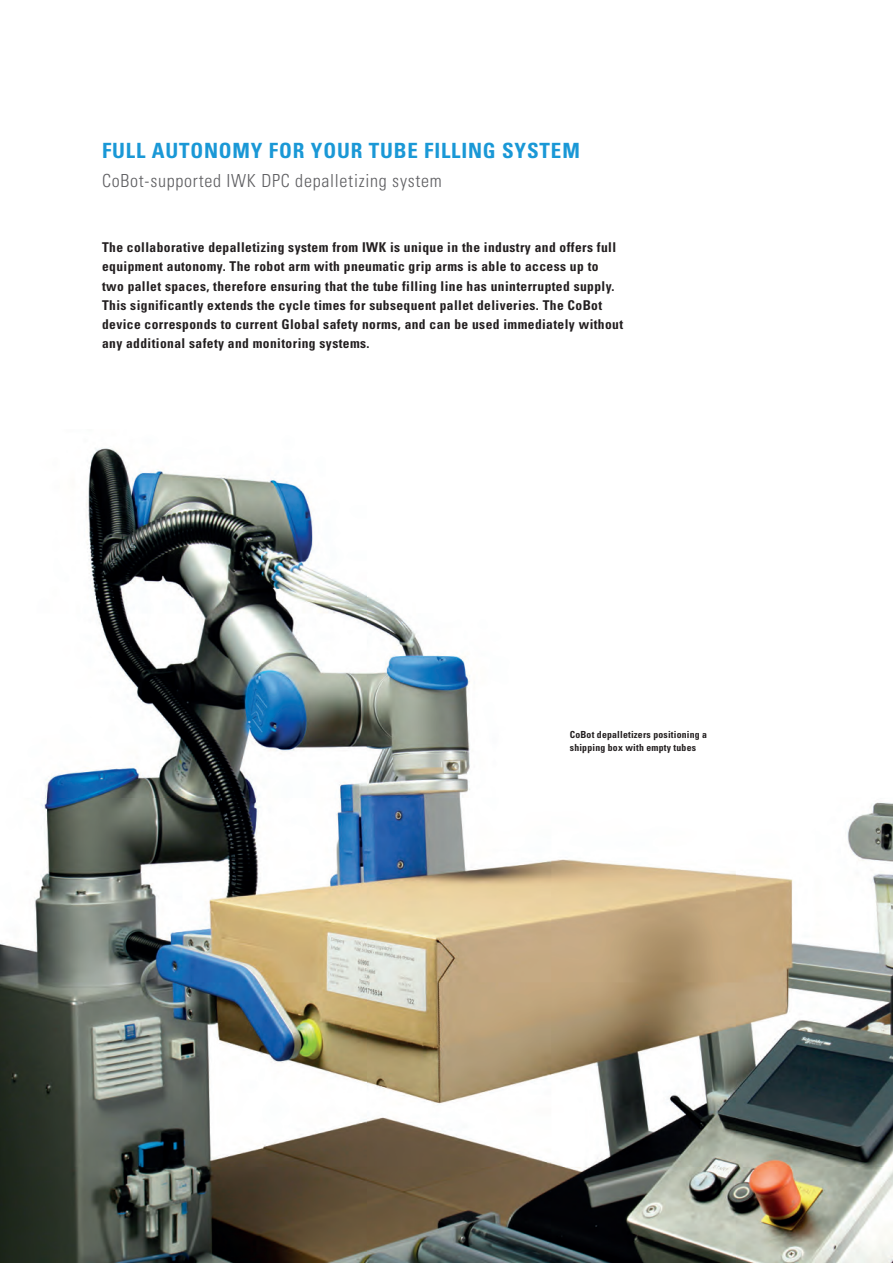
<style>
.page{position:relative;width:893px;height:1263px;background:#fff}
.page>*{position:absolute;margin:0;border:0;box-sizing:border-box;transform-origin:0 0}
.Head{font:700 condensed 21px "Univers LT Std";letter-spacing:.04em;color:#1a98d6}
.SubHead{font:300 condensed 18px "Univers LT Std";letter-spacing:.04em;color:#5f5f62}
.Copy{font:700 condensed 13.5px/19.2px "Univers LT Std";letter-spacing:.03em;color:#231f20}
.BU{font:700 condensed 9.75px/12.8px "Univers LT Std";letter-spacing:.02em;color:#231f20}
</style>
<div class="page">
<img style="left:0;top:448px;width:893px;height:815px">
<p class="Head" style="left:102px;top:138px;width:479px">FULL AUTONOMY FOR YOUR TUBE FILLING SYSTEM</p>
<p class="SubHead" style="left:102px;top:170px;width:341px">CoBot-supported IWK DPC depalletizing system</p>
<p class="Copy" style="left:102px;top:238px;width:523px">The collaborative depalletizing system from IWK is unique in the industry and offers full equipment autonomy. The robot arm with pneumatic grip arms is able to access up to two pallet spaces, therefore ensuring that the tube filling line has uninterrupted supply.<br>This significantly extends the cycle times for subsequent pallet deliveries. The CoBot device corresponds to current Global safety norms, and can be used immediately without any additional safety and monitoring systems.</p>
<p class="BU" style="left:570px;top:729px;width:139px">CoBot depalletizers positioning a shipping box with empty tubes</p>
</div>
